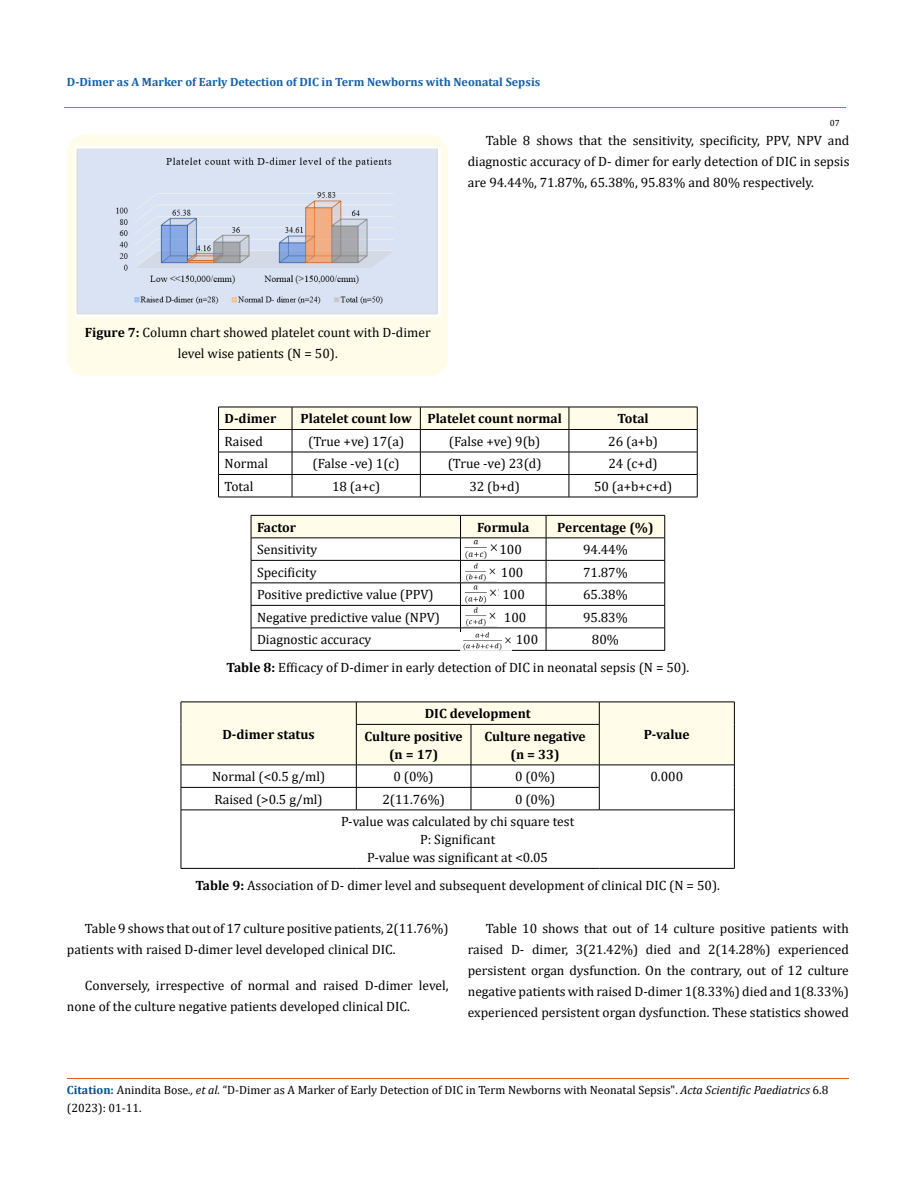
<style>
.page{position:relative;width:917px;height:1188px;background:#fff}
.page>*{position:absolute;margin:0;border:0;box-sizing:border-box;transform-origin:0 0}
.t1{font:13.5px/21px "Cambria";color:#000}
.t2{font:700 13.5px/22.5px "Cambria";color:#000}
.t3{font:12px/18px "Cambria";color:#000}
.t4{font:700 12px "Cambria";color:#1560a6}
.t5{font:9px "Cambria";color:#000}
.s1{font-weight:700}
.s2{font-weight:700;color:#035089}
.s3{font-style:italic}
</style>
<div class="page">
<div style="left:67px;top:135px;width:381px;height:241px;background:#fffde9;border-radius:18px"></div>
<img style="left:75px;top:147px;width:365px;height:169px">
<svg style="left:218px;top:407px;width:480px;height:90px"></svg>
<hr style="left:218px;top:497px;width:74px;height:1px;background:#000">
<hr style="left:292px;top:497px;width:128px;height:1px;background:#000">
<hr style="left:420px;top:497px;width:149px;height:1px;background:#000">
<hr style="left:569px;top:497px;width:128px;height:1px;background:#000">
<svg style="left:251px;top:515px;width:414px;height:135px"></svg>
<hr style="left:251px;top:650px;width:209px;height:1px;background:#000">
<hr style="left:460px;top:650px;width:86px;height:1px;background:#000">
<hr style="left:546px;top:650px;width:119px;height:1px;background:#000">
<img style="left:462px;top:540px;width:36px;height:20px">
<img style="left:464px;top:563px;width:32px;height:19px">
<img style="left:462px;top:586px;width:36px;height:17px">
<img style="left:465px;top:606px;width:31px;height:20px">
<img style="left:460px;top:632px;width:51px;height:18px">
<svg style="left:181px;top:702px;width:554px;height:108px"></svg>
<hr style="left:181px;top:810px;width:175px;height:1px;background:#000">
<hr style="left:181px;top:810px;width:1px;height:58px;background:#000">
<hr style="left:356px;top:810px;width:115px;height:1px;background:#000">
<hr style="left:471px;top:810px;width:128px;height:1px;background:#000">
<hr style="left:599px;top:810px;width:135px;height:1px;background:#000">
<hr style="left:734px;top:810px;width:1px;height:58px;background:#000">
<hr style="left:181px;top:868px;width:175px;height:1px;background:#000">
<hr style="left:356px;top:868px;width:115px;height:1px;background:#000">
<hr style="left:471px;top:868px;width:128px;height:1px;background:#000">
<hr style="left:599px;top:868px;width:135px;height:1px;background:#000">
<hr style="left:64px;top:108px;width:781px;height:1px;background:#e05d1a">
<hr style="left:67px;top:1078px;width:781px;height:1px;background:#e05d1a">
<p class="t4" style="left:67px;top:73px;width:475px">D-Dimer as A Marker of Early Detection of DIC in Term Newborns with Neonatal Sepsis</p>
<p class="t5" style="left:829px;top:118px;width:11px">07</p>
<p class="t1" style="left:468px;top:130px;width:383px;text-align:justify;text-indent:18px">Table 8 shows that the sensitivity, specificity, PPV, NPV and diagnostic accuracy of D- dimer for early detection of DIC in sepsis are 94.44%, 71.87%, 65.38%, 95.83% and 80% respectively.</p>
<p class="t1" style="left:85px;top:322px;width:347px;text-align:center"><span class="s1">Figure 7:</span> Column chart showed platelet count with D-dimer level wise patients (N = 50).</p>
<p class="t2" style="left:224px;top:407px;width:53px">D-dimer</p>
<p class="t2" style="left:300px;top:407px;width:263px">Platelet count low Platelet count normal</p>
<p class="t2" style="left:617px;top:407px;width:33px">Total</p>
<p class="t1" style="left:224px;top:431px;width:40px">Raised</p>
<p class="t1" style="left:308px;top:431px;width:97px">(True +ve) 17(a)</p>
<p class="t1" style="left:449px;top:431px;width:93px">(False +ve) 9(b)</p>
<p class="t1" style="left:608px;top:431px;width:51px">26 (a+b)</p>
<p class="t1" style="left:224px;top:453px;width:45px">Normal</p>
<p class="t1" style="left:312px;top:453px;width:89px">(False -ve) 1(c)</p>
<p class="t1" style="left:447px;top:453px;width:95px">(True -ve) 23(d)</p>
<p class="t1" style="left:608px;top:453px;width:51px">24 (c+d)</p>
<p class="t1" style="left:224px;top:476px;width:30px">Total</p>
<p class="t1" style="left:332px;top:476px;width:50px">18 (a+c)</p>
<p class="t1" style="left:469px;top:476px;width:52px">32 (b+d)</p>
<p class="t1" style="left:594px;top:476px;width:80px">50 (a+b+c+d)</p>
<p class="t2" style="left:257px;top:516px;width:41px">Factor</p>
<p class="t2" style="left:477px;top:516px;width:54px">Formula</p>
<p class="t2" style="left:557px;top:516px;width:98px">Percentage (%)</p>
<p class="t1" style="left:257px;top:539px;width:62px">Sensitivity</p>
<p class="t1" style="left:499px;top:539px;width:24px">100</p>
<p class="t1" style="left:583px;top:539px;width:46px">94.44%</p>
<p class="t1" style="left:257px;top:562px;width:61px">Specificity</p>
<p class="t1" style="left:501px;top:562px;width:24px">100</p>
<p class="t1" style="left:583px;top:562px;width:46px">71.87%</p>
<p class="t1" style="left:257px;top:584px;width:178px">Positive predictive value (PPV)</p>
<p class="t1" style="left:502px;top:584px;width:24px">100</p>
<p class="t1" style="left:583px;top:584px;width:46px">65.38%</p>
<p class="t1" style="left:257px;top:607px;width:184px">Negative predictive value (NPV)</p>
<p class="t1" style="left:504px;top:607px;width:24px">100</p>
<p class="t1" style="left:583px;top:607px;width:46px">95.83%</p>
<p class="t1" style="left:257px;top:629px;width:116px">Diagnostic accuracy</p>
<p class="t1" style="left:516px;top:629px;width:24px">100</p>
<p class="t1" style="left:226px;top:626px;width:464px;line-height:27.2px;text-indent:365px">80%<br><span class="s1">Table 8:</span> Efficacy of D-dimer in early detection of DIC in neonatal sepsis (N = 50).</p>
<p class="t2" style="left:222px;top:722px;width:94px">D-dimer status</p>
<p class="t2" style="left:364px;top:702px;width:168px;text-indent:60px">DIC development<br>Culture positive</p>
<p class="t2" style="left:484px;top:727px;width:103px;line-height:18px;text-align:center">Culture negative (n = 33)</p>
<p class="t2" style="left:389px;top:743px;width:51px">(n = 17)</p>
<p class="t2" style="left:644px;top:722px;width:47px">P-value</p>
<p class="t1" style="left:212px;top:766px;width:115px">Normal (&lt;0.5 g/ml)</p>
<p class="t1" style="left:393px;top:766px;width:42px">0 (0%)</p>
<p class="t1" style="left:515px;top:766px;width:42px">0 (0%)</p>
<p class="t1" style="left:650px;top:766px;width:34px">0.000</p>
<p class="t1" style="left:214px;top:789px;width:110px">Raised (&gt;0.5 g/ml)</p>
<p class="t1" style="left:382px;top:789px;width:64px">2(11.76%)</p>
<p class="t1" style="left:341px;top:788px;width:235px;line-height:22.5px;text-indent:174px">0 (0%)<br>P-value was calculated by chi square test</p>
<p class="t1" style="left:367px;top:831px;width:182px;line-height:18px;text-align:center">P: Significant<br>P-value was significant at &lt;0.05</p>
<p class="t1" style="left:195px;top:874px;width:526px"><span class="s1">Table 9:</span> Association of D- dimer level and subsequent development of clinical DIC (N = 50).</p>
<p class="t1" style="left:67px;top:918px;width:383px;text-indent:18px">Table 9 shows that out of 17 culture positive patients, 2(11.76%) patients with raised D-dimer level developed clinical DIC.</p>
<p class="t1" style="left:67px;top:975px;width:383px;text-indent:18px">Conversely, irrespective of normal and raised D-dimer level, none of the culture negative patients developed clinical DIC.</p>
<p class="t1" style="left:468px;top:918px;width:382px;text-align:justify;text-indent:18px">Table 10 shows that out of 14 culture positive patients with raised D- dimer, 3(21.42%) died and 2(14.28%) experienced persistent organ dysfunction. On the contrary, out of 12 culture negative patients with raised D-dimer 1(8.33%) died and 1(8.33%) experienced persistent organ dysfunction. These statistics showed</p>
<p class="t3" style="left:67px;top:1081px;width:763px"><span class="s2">Citation:</span> Anindita Bose<span class="s3">., et al.</span> “D-Dimer as A Marker of Early Detection of DIC in Term Newborns with Neonatal Sepsis". <span class="s3">Acta Scientific Paediatrics</span> 6.8 (2023): 01-11.</p>
</div>
